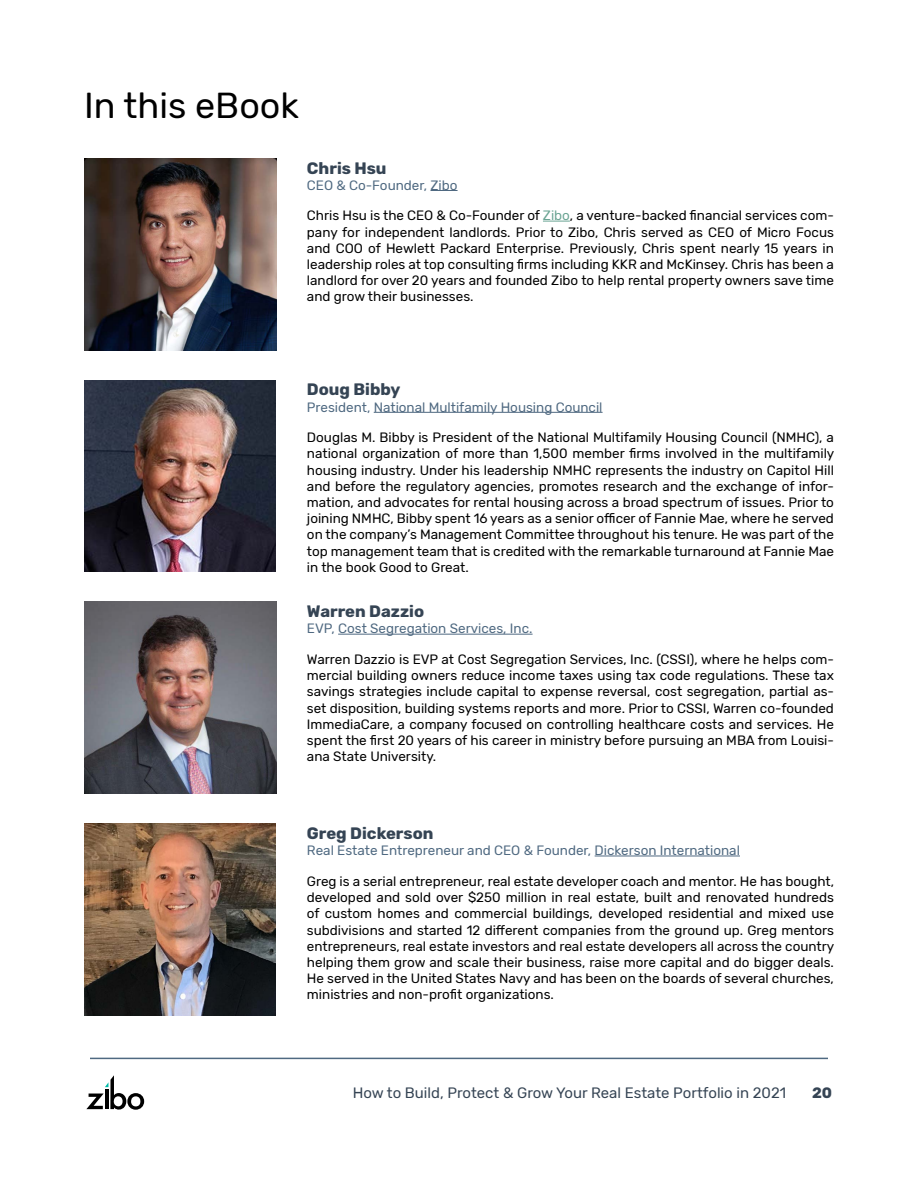
<style>
.page{position:relative;width:918px;height:1188px;background:#fff}
.page>*{position:absolute;margin:0;border:0;box-sizing:border-box;transform-origin:0 0}
.t1{font:36px "Rubik";color:#000}
.t2{font:700 16.5px "Rubik";color:#354454}
.t3{font:15px "Rubik";color:#354454}
.t4{font:700 15px "Rubik";color:#354454}
.t5{font:13.5px/16.2px "Rubik";color:#000;text-align:justify}
.t6{font:13.5px "Rubik";color:#4f6981}
.s1{color:#6aa493}
</style>
<div class="page">
<hr style="left:90px;top:1058px;width:738px;height:1px;background:#4f6981">
<svg style="left:86px;top:1075px;width:58px;height:35px"></svg>
<svg style="left:431px;top:190px;width:27px;height:1px"></svg>
<svg style="left:543px;top:221px;width:27px;height:1px"></svg>
<img style="left:84px;top:158px;width:193px;height:192px">
<hr style="left:374px;top:412px;width:229px;height:1px;background:#4f6981">
<img style="left:84px;top:380px;width:192px;height:192px">
<hr style="left:338px;top:634px;width:195px;height:1px;background:#4f6981">
<img style="left:84px;top:602px;width:193px;height:192px">
<hr style="left:595px;top:856px;width:145px;height:1px;background:#4f6981">
<img style="left:84px;top:824px;width:192px;height:192px">
<h1 class="t1" style="left:84px;top:85px;width:216px">In this eBook</h1>
<p class="t2" style="left:307px;top:158px;width:81px">Chris Hsu</p>
<p class="t6" style="left:307px;top:178px;width:152px">CEO &amp; Co-Founder, Zibo</p>
<p class="t5" style="left:307px;top:208px;width:529px">Chris Hsu is the CEO &amp; Co-Founder of <span class="s1">Zibo</span>, a venture-backed financial services com&shy;pany for independent landlords. Prior to Zibo, Chris served as CEO of Micro Focus and COO of Hewlett Packard Enterprise. Previously, Chris spent nearly 15 years in leadership roles at top consulting firms including KKR and McKinsey. Chris has been a landlord for over 20 years and founded Zibo to help rental property owners save time and grow their businesses.</p>
<p class="t2" style="left:307px;top:380px;width:95px">Doug Bibby</p>
<p class="t6" style="left:307px;top:399px;width:297px">President, National Multifamily Housing Council</p>
<p class="t5" style="left:307px;top:430px;width:529px">Douglas M. Bibby is President of the National Multifamily Housing Council (NMHC), a national organization of more than 1,500 member firms involved in the multifamily housing industry. Under his leadership NMHC represents the industry on Capitol Hill and before the regulatory agencies, promotes research and the exchange of infor&shy;mation, and advocates for rental housing across a broad spectrum of issues. Prior to joining NMHC, Bibby spent 16 years as a senior officer of Fannie Mae, where he served on the company’s Management Committee throughout his tenure. He was part of the top management team that is credited with the remarkable turnaround at Fannie Mae in the book Good to Great.</p>
<p class="t2" style="left:307px;top:602px;width:119px">Warren Dazzio</p>
<p class="t6" style="left:307px;top:621px;width:227px">EVP, Cost Segregation Services, Inc.</p>
<p class="t5" style="left:307px;top:652px;width:529px">Warren Dazzio is EVP at Cost Segregation Services, Inc. (CSSI), where he helps com&shy;mercial building owners reduce income taxes using tax code regulations. These tax savings strategies include capital to expense reversal, cost segregation, partial as&shy;set disposition, building systems reports and more. Prior to CSSI, Warren co-founded ImmediaCare, a company focused on controlling healthcare costs and services. He spent the first 20 years of his career in ministry before pursuing an MBA from Louisi&shy;ana State University.</p>
<p class="t2" style="left:307px;top:824px;width:128px">Greg Dickerson</p>
<p class="t6" style="left:307px;top:843px;width:435px">Real Estate Entrepreneur and CEO &amp; Founder, Dickerson International</p>
<p class="t5" style="left:307px;top:873px;width:529px">Greg is a serial entrepreneur, real estate developer coach and mentor. He has bought, developed and sold over $250 million in real estate, built and renovated hundreds of custom homes and commercial buildings, developed residential and mixed use subdivisions and started 12 different companies from the ground up. Greg mentors entrepreneurs, real estate investors and real estate developers all across the country helping them grow and scale their business, raise more capital and do bigger deals.<br>He served in the United States Navy and has been on the boards of several churches, ministries and non-profit organizations.</p>
<p class="t3" style="left:353px;top:1084px;width:435px">How to Build, Protect &amp; Grow Your Real Estate Portfolio in 2021</p>
<p class="t4" style="left:812px;top:1084px;width:22px">20</p>
</div>
